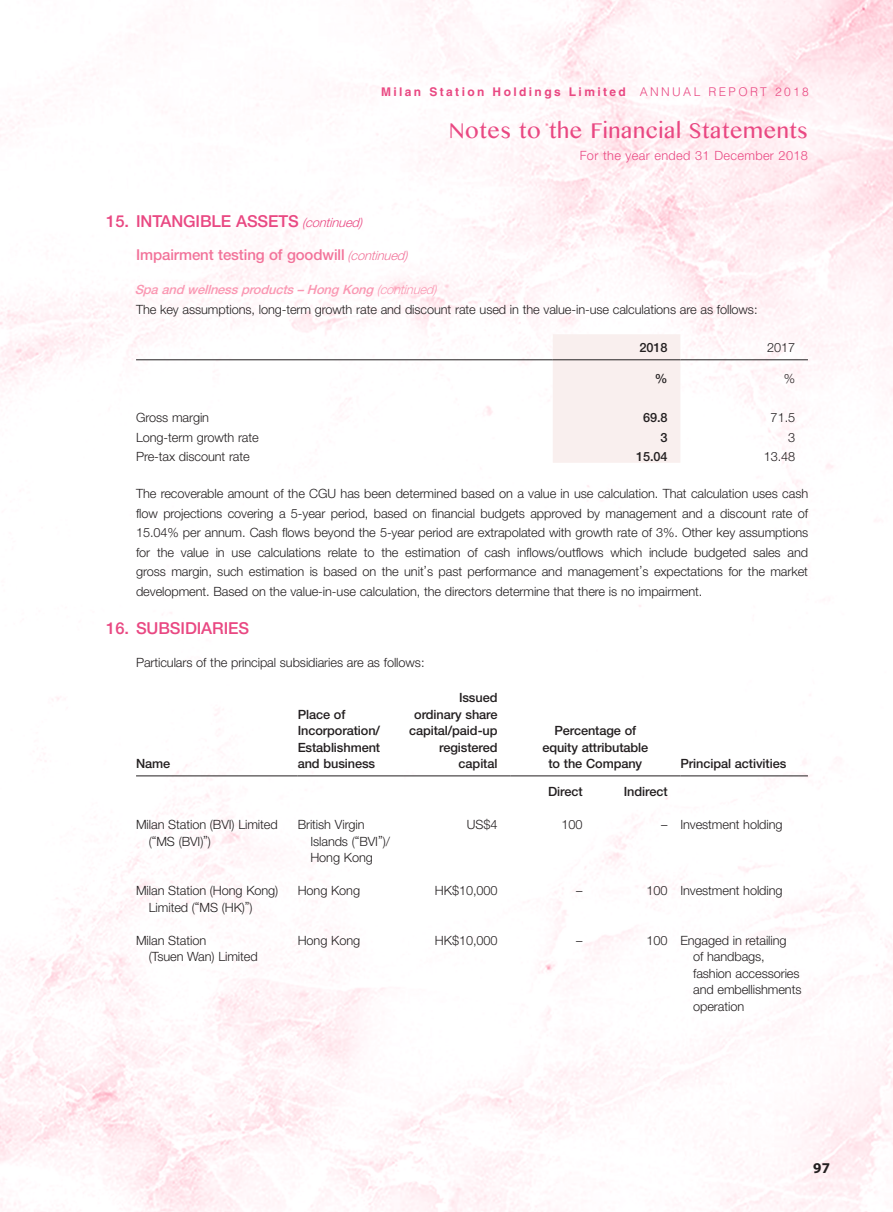
<style>
.page{position:relative;width:893px;height:1212px;background:#fff}
.page>*{position:absolute;margin:0;border:0;box-sizing:border-box;transform-origin:0 0}
.t1{font:24px "Kannada MN";letter-spacing:.025em;color:#e94882}
.t2{font:500 16.5px "Helvetica Neue LT Std";letter-spacing:-.005em;color:#e94882}
.t3{font:500 15px "Helvetica Neue LT Std";letter-spacing:-.005em;color:#f2739a}
.t4{font:700 15px "Myriad Pro";color:#231f20}
.t5{font:300 12.75px/16.5px "Helvetica Neue LT Std";letter-spacing:-.005em;color:#231f20}
.t6{font:500 12.75px/16.5px "Helvetica Neue LT Std";letter-spacing:-.005em;color:#231f20}
.t7{font:300 12.75px "Helvetica Neue LT Std";letter-spacing:.03em;color:#e94882}
.t8{font:700 12px "Helvetica LT Std";letter-spacing:.2em;color:#e94882}
.s1{font-weight:300}
.s2{font-weight:300;font-style:italic;font-size:12.75px}
.s3{font-weight:500;font-style:italic;color:#fa97b2}
.s4{font-style:italic;color:#fa97b2}
</style>
<div class="page">
<img style="left:0;top:0;width:893px;height:1212px">
<div style="left:553px;top:334px;width:127px;height:129px;background:#f9efee"></div>
<hr style="left:136px;top:359px;width:417px;height:1px;background:#231f20">
<hr style="left:553px;top:359px;width:127px;height:1px;background:#231f20">
<hr style="left:680px;top:359px;width:128px;height:1px;background:#231f20">
<hr style="left:136px;top:775px;width:162px;height:1px;background:#231f20">
<hr style="left:298px;top:775px;width:106px;height:1px;background:#231f20">
<hr style="left:404px;top:775px;width:106px;height:1px;background:#231f20">
<hr style="left:510px;top:775px;width:170px;height:1px;background:#231f20">
<hr style="left:680px;top:775px;width:128px;height:1px;background:#231f20">
<p class="t8" style="left:381px;top:84px;width:429px">Milan Station Holdings Limited <span class="s1">ANNUAL REPORT 2018</span></p>
<h1 class="t1" style="left:449px;top:116px;width:361px">Notes to the Financial Statements</h1>
<p class="t7" style="left:580px;top:147px;width:230px">For the year ended 31 December 2018</p>
<p class="t2" style="left:106px;top:212px;width:258px">15. INTANGIBLE ASSETS <span class="s2">(continued)</span></p>
<p class="t3" style="left:136px;top:245px;width:274px">Impairment testing of goodwill <span class="s2">(continued)</span></p>
<p class="t5" style="left:135px;top:279px;width:624px;line-height:19.5px"><span class="s3">Spaand wellnessproducts–HongKong</span><span class="s4">(continued)<br></span>The key assumptions, long-term growth rate and discount rate used in the value-in-use calculations are as follows:</p>
<p class="t6" style="left:639px;top:339px;width:30px">2018</p>
<p class="t5" style="left:767px;top:339px;width:30px">2017</p>
<p class="t6" style="left:655px;top:370px;width:14px">%</p>
<p class="t5" style="left:784px;top:370px;width:13px">%</p>
<p class="t5" style="left:136px;top:409px;width:75px">Gross margin</p>
<p class="t6" style="left:643px;top:409px;width:26px">69.8</p>
<p class="t5" style="left:771px;top:409px;width:26px">71.5</p>
<p class="t5" style="left:136px;top:429px;width:124px">Long-term growth rate</p>
<p class="t6" style="left:660px;top:429px;width:9px">3</p>
<p class="t5" style="left:788px;top:429px;width:9px">3</p>
<p class="t5" style="left:136px;top:448px;width:115px">Pre-tax discount rate</p>
<p class="t6" style="left:636px;top:448px;width:33px">15.04</p>
<p class="t5" style="left:764px;top:448px;width:33px">13.48</p>
<p class="t5" style="left:136px;top:484px;width:674px;line-height:19.5px;text-align:justify">The recoverable amount of the CGU has been determined based on a value in use calculation. That calculation uses cash flow projections covering a 5-year period, based on financial budgets approved by management and a discount rate of 15.04% per annum. Cash flows beyond the 5-year period are extrapolated with growth rate of 3%. Other key assumptions for the value in use calculations relate to the estimation of cash inflows/outflows which include budgeted sales and gross margin, such estimation is based on the unit’s past performance and management’s expectations for the market development. Based on the value-in-use calculation, the directors determine that there is no impairment.</p>
<p class="t2" style="left:106px;top:619px;width:144px">16. SUBSIDIARIES</p>
<p class="t5" style="left:136px;top:653px;width:290px">Particulars of the principal subsidiaries are as follows:</p>
<p class="t6" style="left:136px;top:755px;width:36px">Name</p>
<p class="t6" style="left:298px;top:706px;width:84px">Place of<br>Incorporation/<br>Establishment and business</p>
<p class="t6" style="left:409px;top:689px;width:90px;text-align:right">Issued ordinary share capital/paid-up registered capital</p>
<p class="t6" style="left:542px;top:722px;width:107px;text-align:center">Percentage of equity attributable to the Company</p>
<p class="t6" style="left:548px;top:783px;width:36px">Direct</p>
<p class="t6" style="left:624px;top:783px;width:45px">Indirect</p>
<p class="t6" style="left:680px;top:755px;width:107px">Principal activities</p>
<p class="t5" style="left:149px;top:816px;width:130px;text-indent:-13px">Milan Station (BVI) Limited (“MS (BVI)”)</p>
<p class="t5" style="left:310px;top:816px;width:81px;text-indent:-13px">British Virgin<br>Islands (“BVI”)/<br>Hong Kong</p>
<p class="t5" style="left:467px;top:816px;width:32px">US$4</p>
<p class="t5" style="left:561px;top:816px;width:23px">100</p>
<p class="t5" style="left:661px;top:816px;width:123px">– Investment holding</p>
<p class="t5" style="left:149px;top:882px;width:131px;text-indent:-13px">Milan Station (Hong Kong)<br>Limited (“MS (HK)”)</p>
<p class="t5" style="left:298px;top:882px;width:64px">Hong Kong</p>
<p class="t5" style="left:435px;top:882px;width:64px">HK$10,000</p>
<p class="t5" style="left:576px;top:882px;width:8px">–</p>
<p class="t5" style="left:646px;top:882px;width:138px">100 Investment holding</p>
<p class="t5" style="left:149px;top:932px;width:110px;text-indent:-13px">Milan Station<br>(Tsuen Wan) Limited</p>
<p class="t5" style="left:298px;top:932px;width:64px">Hong Kong</p>
<p class="t5" style="left:435px;top:932px;width:64px">HK$10,000</p>
<p class="t5" style="left:576px;top:932px;width:8px">–</p>
<p class="t5" style="left:693px;top:932px;width:110px;text-indent:-47px">100 Engaged in retailing<br>of handbags, fashion accessories and embellishments operation</p>
<p class="t4" style="left:813px;top:1158px;width:18px">97</p>
</div>
